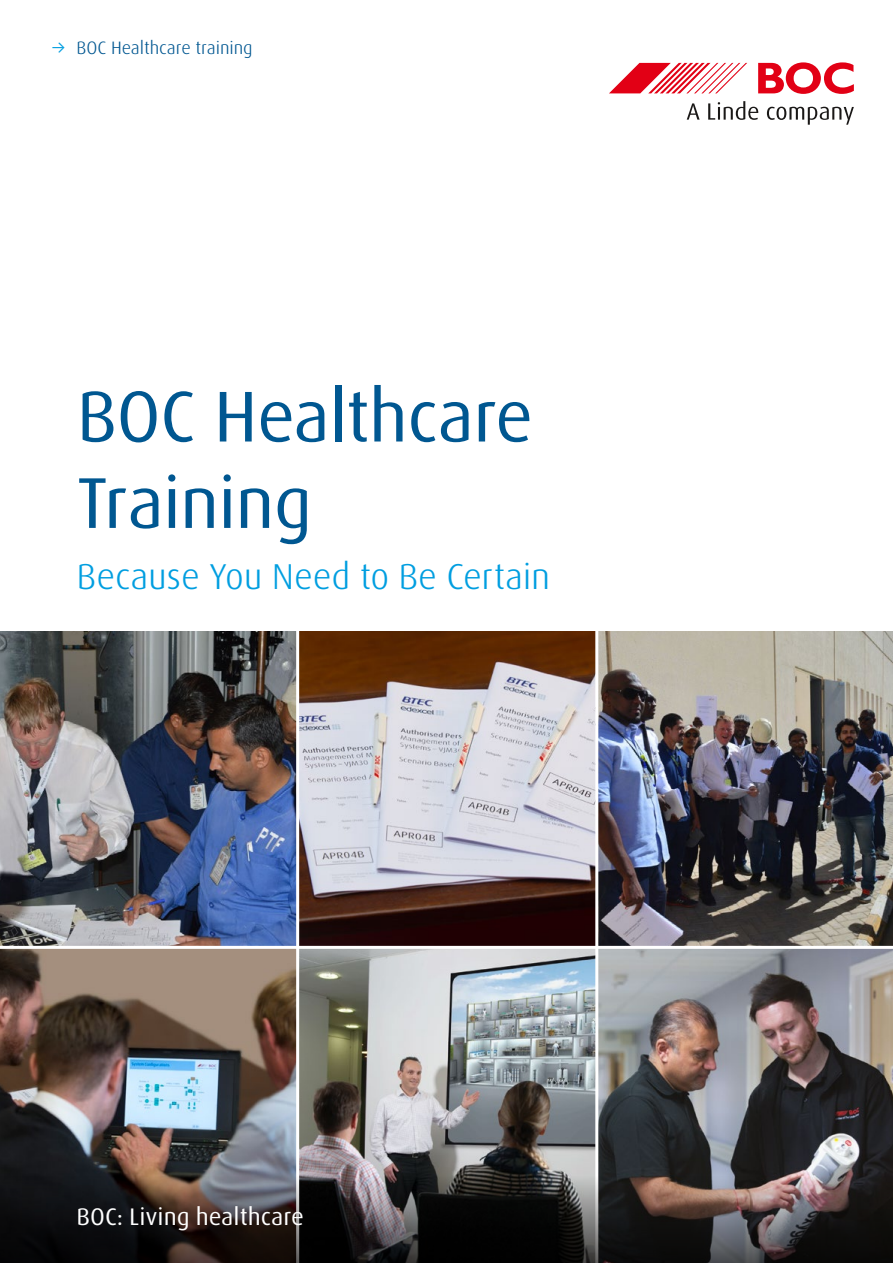
<style>
.page{position:relative;width:893px;height:1263px;background:#fff}
.page>*{position:absolute;margin:0;border:0;box-sizing:border-box;transform-origin:0 0}
.t1{font:72px/86.4px "Linde Dax Global";letter-spacing:-.015em;color:#005791}
.t2{font:300 36px "Linde Dax Global";letter-spacing:-.005em;color:#009ee0}
.t3{font:24px "Linde Dax Global";letter-spacing:-.005em;color:#fff}
.t4{font:300 18px "Linde Dax Global";letter-spacing:-.005em;color:#005791}
.s1{font-weight:400;color:#009ee0}
</style>
<div class="page">
<img style="left:0;top:631px;width:893px;height:545px">
<svg style="left:687px;top:101px;width:167px;height:24px"></svg>
<svg style="left:609px;top:62px;width:245px;height:32px"></svg>
<hr style="left:296px;top:630px;width:3px;height:633px;background:#fff">
<hr style="left:595px;top:630px;width:3px;height:633px;background:#fff">
<hr style="left:0;top:946px;width:893px;height:3px;background:#fff">
<svg style="left:0;top:1176px;width:893px;height:87px;background:#2d2828"></svg>
<p class="t4" style="left:51px;top:37px;width:203px"><span class="s1">→</span> BOC Healthcare training</p>
<h1 class="t1" style="left:77px;top:373px;width:458px">BOC Healthcare<br>Training</h1>
<p class="t2" style="left:77px;top:556px;width:475px">Because You Need to Be Certain</p>
<p class="t3" style="left:77px;top:1202px;width:229px">BOC: Living healthcare</p>
</div>
